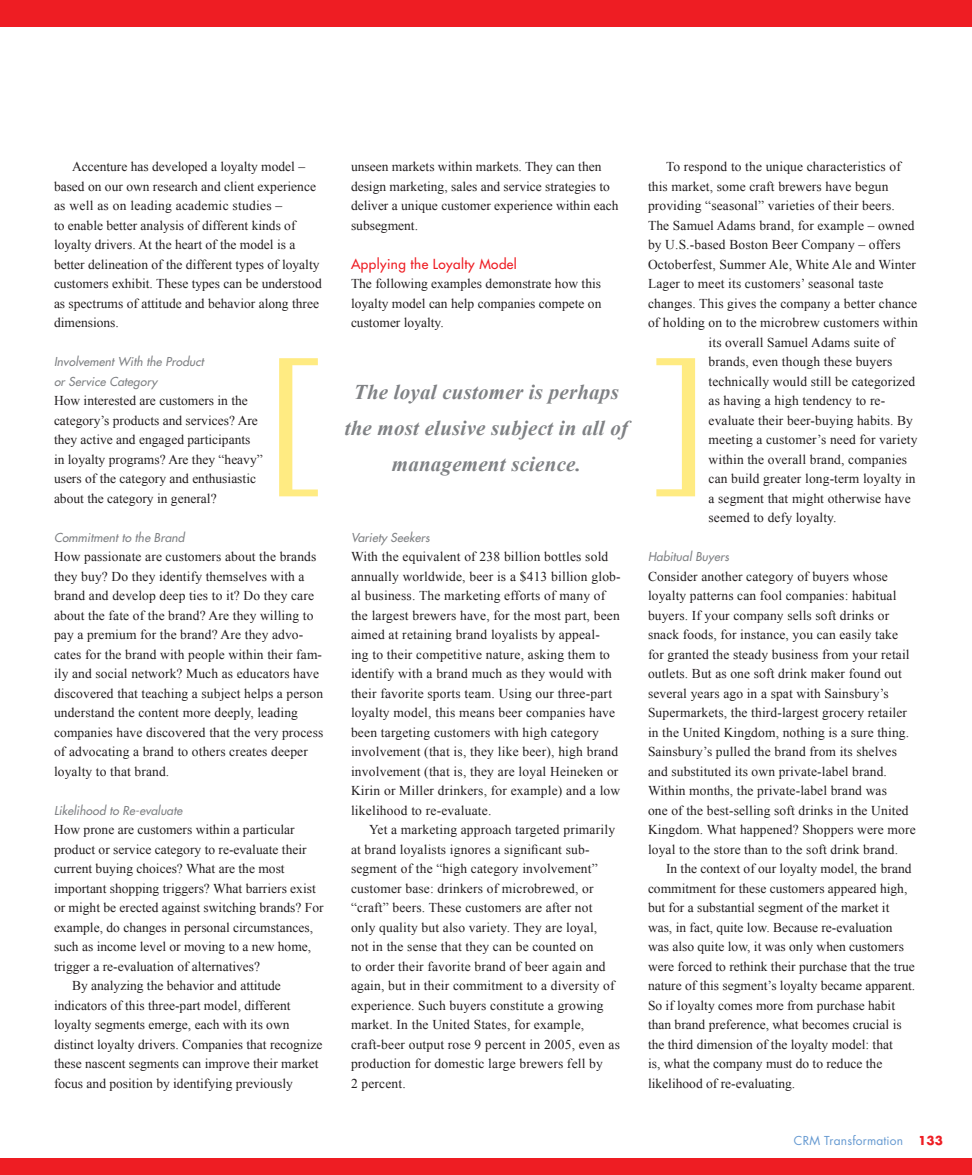
<style>
.page{position:relative;width:972px;height:1175px;background:#fff}
.page>*{position:absolute;margin:0;border:0;box-sizing:border-box;transform-origin:0 0}
.t1{font:italic 700 21px/36px "Times New Roman";letter-spacing:.01em;color:#808285;text-align:center}
.t2{font:13.5px/19.5px "Times New Roman";letter-spacing:.01em;color:#231f20}
.t3{font:13.5px "Futura";letter-spacing:.03em;color:#ee1d23}
.t4{font:italic 12px/19.5px "Futura";letter-spacing:.01em;color:#808285}
.t5{font:12px "Futura";letter-spacing:.015em;color:#6599d1}
.t6{font:700 12px "Futura";color:#ee1d23}
</style>
<div class="page">
<hr style="left:0;top:0;width:1px;height:162px;background:#fef5bf">
<div style="left:0;top:1158px;width:972px;height:16px;background:#ee1d23"></div>
<div style="left:0;top:0;width:972px;height:27px;background:#ee1d23"></div>
<svg style="left:279px;top:358px;width:39px;height:138px"></svg>
<svg style="left:656px;top:358px;width:39px;height:138px"></svg>
<p class="t2" style="left:54px;top:157px;width:269px;text-indent:18px">Accenture has developed a loyalty model – based on our own research and client experience as well as on leading academic studies –<br>to enable better analysis of different kinds of loyalty drivers. At the heart of the model is a better delineation of the different types of loyalty customers exhibit. These types can be understood as spectrums of attitude and behavior along three dimensions.</p>
<p class="t4" style="left:54px;top:352px;width:151px">Involvement With the Product or Service Category</p>
<p class="t2" style="left:54px;top:391px;width:210px">How interested are customers in the category’s products and services? Are they active and engaged participants in loyalty programs? Are they “heavy” users of the category and enthusiastic about the category in general?</p>
<p class="t4" style="left:54px;top:527px;width:132px">Commitment to the Brand</p>
<p class="t2" style="left:54px;top:547px;width:271px">How passionate are customers about the brands they buy? Do they identify themselves with a brand and develop deep ties to it? Do they care about the fate of the brand? Are they willing to pay a premium for the brand? Are they advo&shy;cates for the brand with people within their fam&shy;ily and social network? Much as educators have discovered that teaching a subject helps a person understand the content more deeply, leading companies have discovered that the very process of advocating a brand to others creates deeper loyalty to that brand.</p>
<p class="t4" style="left:54px;top:800px;width:130px">Likelihood to Re-evaluate</p>
<p class="t2" style="left:54px;top:820px;width:242px">How prone are customers within a particular</p>
<p class="t2" style="left:54px;top:839px;width:254px">product or service category to re-evaluate their</p>
<p class="t2" style="left:54px;top:859px;width:232px">current buying choices? What are the most</p>
<p class="t2" style="left:54px;top:878px;width:263px">important shopping triggers? What barriers exist</p>
<p class="t2" style="left:54px;top:898px;width:271px">or might be erected against switching brands? For</p>
<p class="t2" style="left:54px;top:917px;width:261px">example, do changes in personal circumstances,</p>
<p class="t2" style="left:54px;top:937px;width:259px">such as income level or moving to a new home,</p>
<p class="t2" style="left:54px;top:956px;width:208px">trigger a re-evaluation of alternatives?</p>
<p class="t2" style="left:72px;top:976px;width:210px">By analyzing the behavior and attitude</p>
<p class="t2" style="left:54px;top:995px;width:238px">indicators of this three-part model, different</p>
<p class="t2" style="left:54px;top:1015px;width:237px">loyalty segments emerge, each with its own</p>
<p class="t2" style="left:54px;top:1034px;width:270px">distinct loyalty drivers. Companies that recognize</p>
<p class="t2" style="left:54px;top:1054px;width:266px">these nascent segments can improve their market</p>
<p class="t2" style="left:54px;top:1073px;width:240px">focus and position by identifying previously</p>
<p class="t2" style="left:351px;top:157px;width:269px">unseen markets within markets. They can then design marketing, sales and service strategies to deliver a unique customer experience within each subsegment.</p>
<p class="t3" style="left:351px;top:255px;width:167px">Applying the Loyalty Model</p>
<p class="t2" style="left:351px;top:274px;width:252px;text-align:justify">The following examples demonstrate how this loyalty model can help companies compete on customer loyalty.</p>
<h1 class="t1" style="left:345px;top:373px;width:285px">The loyal customer is perhaps the most elusive subject in all of management science.</h1>
<p class="t4" style="left:351px;top:527px;width:80px">Variety Seekers</p>
<p class="t2" style="left:351px;top:547px;width:271px">With the equivalent of 238 billion bottles sold annually worldwide, beer is a $413 billion glob&shy;al business. The marketing efforts of many of the largest brewers have, for the most part, been aimed at retaining brand loyalists by appeal&shy;ing to their competitive nature, asking them to identify with a brand much as they would with their favorite sports team. Using our three-part loyalty model, this means beer companies have been targeting customers with high category involvement (that is, they like beer), high brand involvement (that is, they are loyal Heineken or Kirin or Miller drinkers, for example) and a low likelihood to re-evaluate.</p>
<p class="t2" style="left:351px;top:820px;width:270px;text-indent:18px">Yet a marketing approach targeted primarily at brand loyalists ignores a significant sub&shy;segment of the “high category involvement” customer base: drinkers of microbrewed, or “craft” beers. These customers are after not only quality but also variety. They are loyal,<br>not in the sense that they can be counted on<br>to order their favorite brand of beer again and again, but in their commitment to a diversity of experience. Such buyers constitute a growing market. In the United States, for example, craft-beer output rose 9 percent in 2005, even as production for domestic large brewers fell by<br>2 percent.</p>
<p class="t2" style="left:666px;top:157px;width:236px">To respond to the unique characteristics of</p>
<p class="t2" style="left:648px;top:176px;width:242px">this market, some craft brewers have begun</p>
<p class="t2" style="left:648px;top:196px;width:248px">providing “seasonal” varieties of their beers.</p>
<p class="t2" style="left:648px;top:215px;width:268px">The Samuel Adams brand, for example – owned</p>
<p class="t2" style="left:648px;top:235px;width:254px">by U.S.-based Boston Beer Company – offers</p>
<p class="t2" style="left:648px;top:254px;width:270px">Octoberfest, Summer Ale, White Ale and Winter</p>
<p class="t2" style="left:648px;top:274px;width:237px">Lager to meet its customers’ seasonal taste</p>
<p class="t2" style="left:648px;top:293px;width:271px">changes. This gives the company a better chance</p>
<p class="t2" style="left:648px;top:313px;width:272px">of holding on to the microbrew customers within</p>
<p class="t2" style="left:709px;top:332px;width:188px">its overall Samuel Adams suite of</p>
<p class="t2" style="left:709px;top:352px;width:185px">brands, even though these buyers</p>
<p class="t2" style="left:709px;top:371px;width:208px">technically would still be categorized</p>
<p class="t2" style="left:709px;top:391px;width:178px">as having a high tendency to re-</p>
<p class="t2" style="left:709px;top:410px;width:206px">evaluate their beer-buying habits. By</p>
<p class="t2" style="left:709px;top:430px;width:210px">meeting a customer’s need for variety</p>
<p class="t2" style="left:709px;top:449px;width:200px">within the overall brand, companies</p>
<p class="t2" style="left:709px;top:469px;width:209px">can build greater long-term loyalty in</p>
<p class="t2" style="left:709px;top:488px;width:204px">a segment that might otherwise have</p>
<p class="t2" style="left:709px;top:508px;width:130px">seemed to defy loyalty.</p>
<p class="t4" style="left:648px;top:547px;width:83px">Habitual Buyers</p>
<p class="t2" style="left:648px;top:566px;width:269px">Consider another category of buyers whose loyalty patterns can fool companies: habitual buyers. If your company sells soft drinks or snack foods, for instance, you can easily take for granted the steady business from your retail outlets. But as one soft drink maker found out several years ago in a spat with Sainsbury’s Supermarkets, the third-largest grocery retailer in the United Kingdom, nothing is a sure thing.<br>Sainsbury’s pulled the brand from its shelves and substituted its own private-label brand.<br>Within months, the private-label brand was<br>one of the best-selling soft drinks in the United Kingdom. What happened? Shoppers were more loyal to the store than to the soft drink brand.</p>
<p class="t2" style="left:648px;top:859px;width:269px;text-indent:18px">In the context of our loyalty model, the brand commitment for these customers appeared high, but for a substantial segment of the market it was, in fact, quite low. Because re-evaluation was also quite low, it was only when customers were forced to rethink their purchase that the true nature of this segment’s loyalty became apparent.<br>So if loyalty comes more from purchase habit than brand preference, what becomes crucial is the third dimension of the loyalty model: that<br>is, what the company must do to reduce the likelihood of re-evaluating.</p>
<p class="t5" style="left:794px;top:1132px;width:111px">CRM Transformation</p>
<p class="t6" style="left:918px;top:1132px;width:26px">133</p>
</div>
